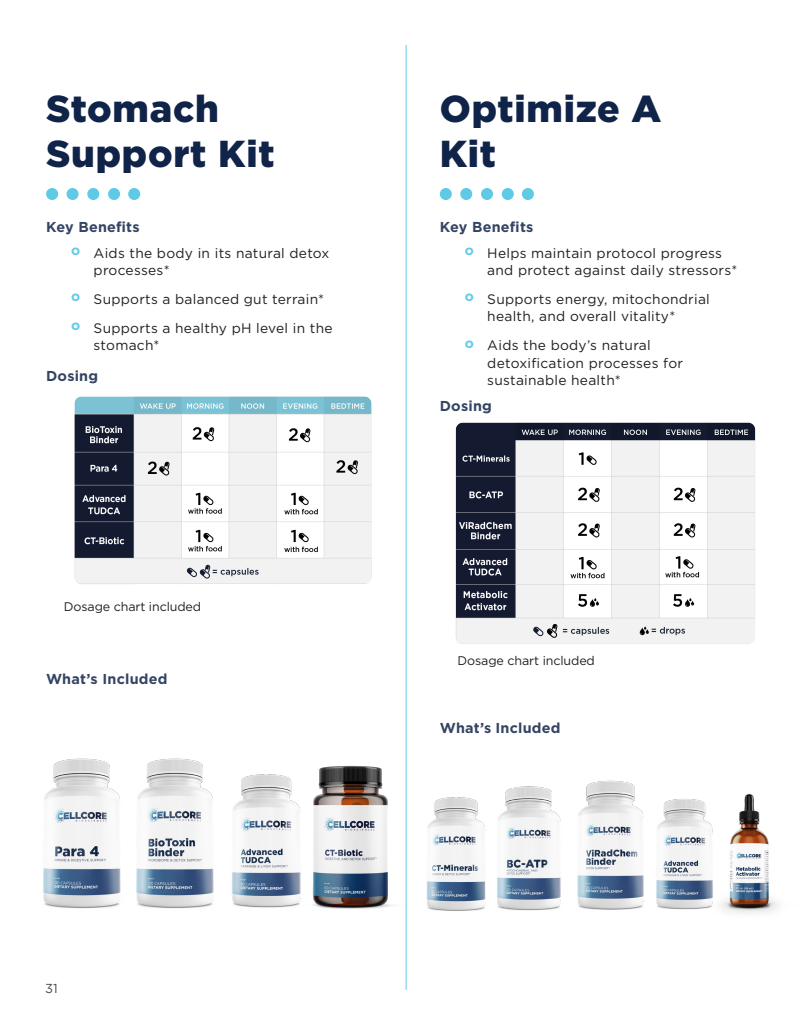
<style>
.page{position:relative;width:810px;height:1035px;background:#fff}
.page>*{position:absolute;margin:0;border:0;box-sizing:border-box;transform-origin:0 0}
.Large_Page_Header{font:900 37.5px/45px "Gotham";letter-spacing:.02em;color:#102348}
.Intro_Text{font:700 14.38px "Gotham";letter-spacing:.015em;color:#344463}
.t1{font:13.75px/17.5px "Gotham";letter-spacing:.02em;color:#231f20}
.t2{font:13px "Gotham";color:#4b4c4d}
.BT{font:12.5px "Gotham";letter-spacing:-.01em;color:#231f20}
</style>
<div class="page">
<div style="left:46px;top:188px;width:12px;height:12px;background:#5ecae6;border-radius:50%"></div>
<div style="left:67px;top:188px;width:12px;height:12px;background:#5ecae6;border-radius:50%"></div>
<div style="left:87px;top:188px;width:12px;height:12px;background:#5ecae6;border-radius:50%"></div>
<div style="left:108px;top:188px;width:12px;height:12px;background:#5ecae6;border-radius:50%"></div>
<div style="left:128px;top:188px;width:12px;height:12px;background:#5ecae6;border-radius:50%"></div>
<img style="left:74px;top:396px;width:298px;height:188px">
<img style="left:43px;top:758px;width:45px;height:150px">
<img style="left:88px;top:758px;width:117px;height:150px">
<img style="left:354px;top:746px;width:52px;height:174px">
<img style="left:205px;top:765px;width:149px;height:144px">
<div style="left:440px;top:188px;width:12px;height:12px;background:#5ecae6;border-radius:50%"></div>
<div style="left:460px;top:188px;width:12px;height:12px;background:#5ecae6;border-radius:50%"></div>
<div style="left:481px;top:188px;width:12px;height:12px;background:#5ecae6;border-radius:50%"></div>
<div style="left:502px;top:188px;width:12px;height:12px;background:#5ecae6;border-radius:50%"></div>
<div style="left:522px;top:188px;width:12px;height:12px;background:#5ecae6;border-radius:50%"></div>
<img style="left:455px;top:422px;width:301px;height:222px">
<hr style="left:406px;top:45px;width:1px;height:945px;background:#62cbe6">
<img style="left:577px;top:780px;width:36px;height:130px">
<img style="left:530px;top:786px;width:31px;height:125px">
<img style="left:382px;top:774px;width:148px;height:145px">
<img style="left:613px;top:780px;width:64px;height:130px">
<img style="left:677px;top:793px;width:102px;height:120px">
<p class="Large_Page_Header" style="left:46px;top:86px;width:174px">Stomach</p>
<p class="Large_Page_Header" style="left:46px;top:131px;width:230px">Support Kit</p>
<p class="Intro_Text" style="left:46px;top:217px;width:95px">Key Benefits</p>
<p class="t1" style="left:94px;top:244px;width:237px;text-indent:-23px"><sup>o</sup> Aids the body in its natural detox processes*</p>
<p class="t1" style="left:71px;top:290px;width:255px"><sup>o</sup> Supports a balanced gut terrain*</p>
<p class="t1" style="left:94px;top:319px;width:240px;text-indent:-23px"><sup>o</sup> Supports a healthy pH level in the stomach*</p>
<p class="Intro_Text" style="left:46px;top:366px;width:54px">Dosing</p>
<p class="BT" style="left:64px;top:599px;width:139px">Dosage chart included</p>
<p class="Intro_Text" style="left:46px;top:669px;width:123px">What’s Included</p>
<p class="t2" style="left:45px;top:980px;width:14px">31</p>
<p class="Large_Page_Header" style="left:440px;top:86px;width:223px">Optimize A<br>Kit</p>
<p class="Intro_Text" style="left:440px;top:217px;width:95px">Key Benefits</p>
<p class="t1" style="left:487px;top:244px;width:252px;text-indent:-22px"><sup>o</sup> Helps maintain protocol progress and protect against daily stressors*</p>
<p class="t1" style="left:487px;top:290px;width:224px;text-indent:-22px"><sup>o</sup> Supports energy, mitochondrial health, and overall vitality*</p>
<p class="t1" style="left:487px;top:336px;width:197px;text-indent:-22px"><sup>o</sup> Aids the body’s natural detoxification processes for sustainable health*</p>
<p class="Intro_Text" style="left:440px;top:397px;width:54px">Dosing</p>
<p class="BT" style="left:458px;top:653px;width:139px">Dosage chart included</p>
<p class="Intro_Text" style="left:440px;top:719px;width:122px">What’s Included</p>
</div>
